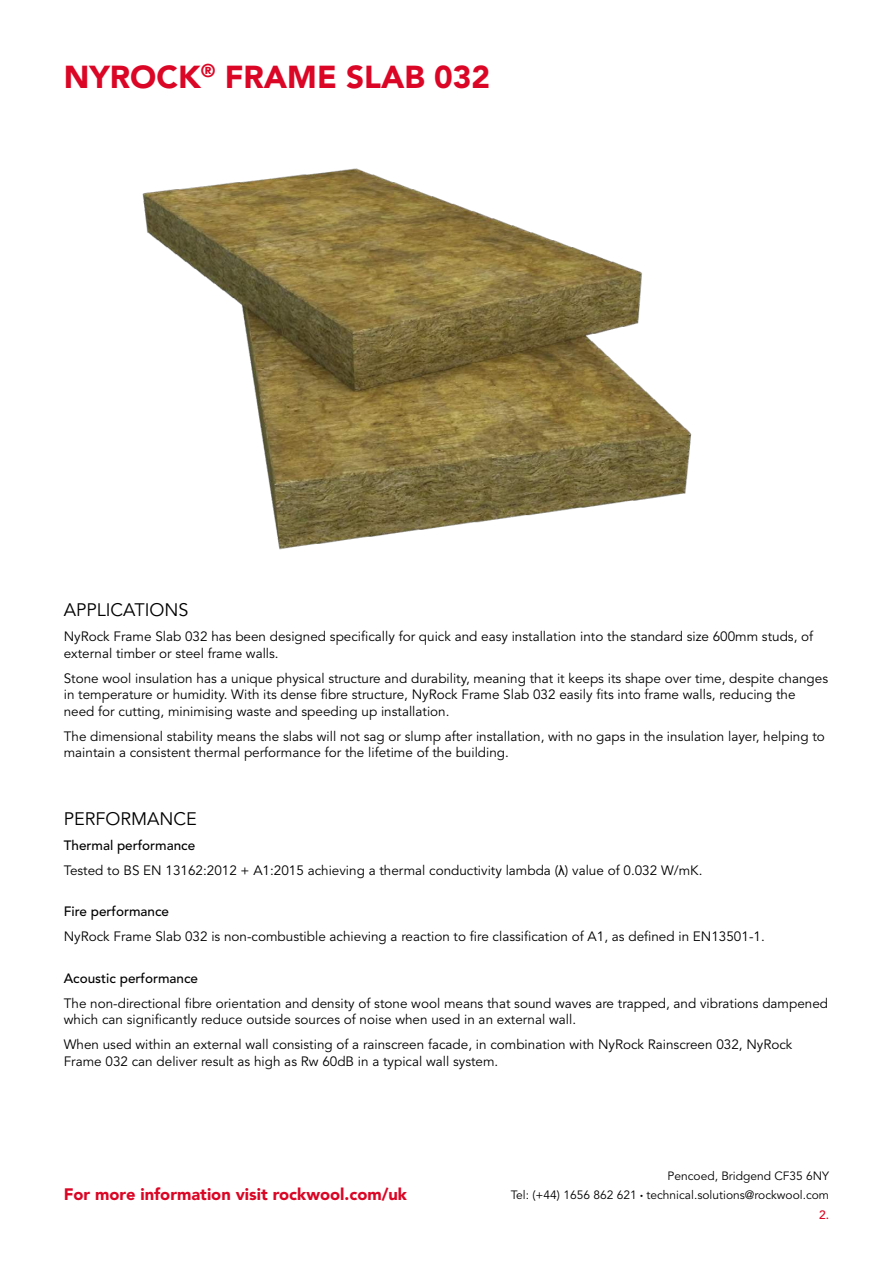
<style>
.page{position:relative;width:893px;height:1263px;background:#fff}
.page>*{position:absolute;margin:0;border:0;box-sizing:border-box;transform-origin:0 0}
.t1{font:900 31.5px "Avenir LT Std";color:#db0625}
.t2{font:18px "Avenir LT Std";color:#000}
.t3{font:900 16.5px "Avenir LT Std";color:#db0625}
.t4{font:13.5px/16.5px "Avenir LT Std";color:#000}
.t5{font:500 13.5px "Avenir LT Std";color:#000}
.t6{font:12px/19.2px "Avenir LT Std";color:#000;text-align:right}
.s1{font-weight:500}
.s2{font-family:"Arial"}
.s3{font-size:6px}
.s4{font-weight:500;color:#db0625}
</style>
<div class="page">
<img style="left:142px;top:168px;width:550px;height:382px">
<h1 class="t1" style="left:64px;top:58px;width:428px">NYROCK<sup>®</sup> FRAME SLAB 032</h1>
<h2 class="t2" style="left:64px;top:603px;width:126px">APPLICATIONS</h2>
<p class="t4" style="left:64px;top:630px;width:751px">NyRock Frame Slab 032 has been designed specifically for quick and easy installation into the standard size 600mm studs, of external timber or steel frame walls.</p>
<p class="t4" style="left:64px;top:671px;width:766px">Stone wool insulation has a unique physical structure and durability, meaning that it keeps its shape over time, despite changes in temperature or humidity. With its dense fibre structure, NyRock Frame Slab 032 easily fits into frame walls, reducing the need for cutting, minimising waste and speeding up installation.</p>
<p class="t4" style="left:64px;top:729px;width:763px">The dimensional stability means the slabs will not sag or slump after installation, with no gaps in the insulation layer, helping to maintain a consistent thermal performance for the lifetime of the building.</p>
<h2 class="t2" style="left:64px;top:811px;width:135px">PERFORMANCE</h2>
<p class="t4" style="left:64px;top:834px;width:640px;line-height:25px"><span class="s1">Thermal performance<br></span>Tested to BS EN 13162:2012 + A1:2015 achieving a thermal conductivity lambda (<span class="s2">λ</span>) value of 0.032 W/mK.</p>
<p class="t5" style="left:64px;top:906px;width:107px">Fire performance</p>
<p class="t4" style="left:64px;top:930px;width:702px">NyRock Frame Slab 032 is non-combustible achieving a reaction to fire classification of A1, as defined in EN13501-1.</p>
<p class="t5" style="left:64px;top:972px;width:136px">Acoustic performance</p>
<p class="t4" style="left:64px;top:996px;width:766px">The non-directional fibre orientation and density of stone wool means that sound waves are trapped, and vibrations dampened which can significantly reduce outside sources of noise when used in an external wall.</p>
<p class="t4" style="left:64px;top:1038px;width:730px">When used within an external wall consisting of a rainscreen facade, in combination with NyRock Rainscreen 032, NyRock<br>Frame 032 can deliver result as high as Rw 60dB in a typical wall system.</p>
<p class="t3" style="left:64px;top:1184px;width:345px">For more information visit rockwool.com/uk</p>
<p class="t6" style="left:511px;top:1167px;width:320px">Pencoed, Bridgend CF35 6NY<br>Tel: (+44) 1656 862 621 <span class="s3">•</span> technical.solutions@rockwool.com<br><span class="s4">2.</span></p>
</div>
